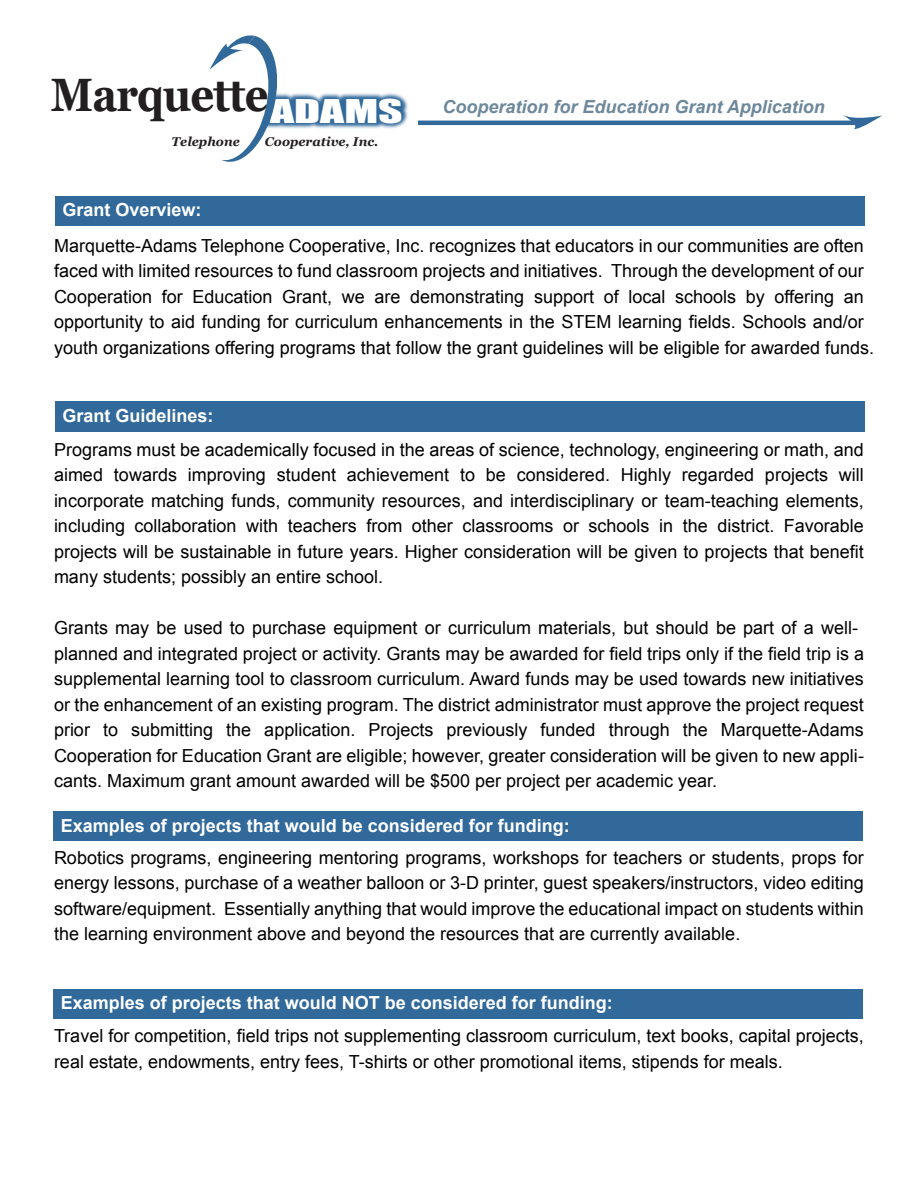
<style>
.page{position:relative;width:918px;height:1188px;background:#fff}
.page>*{position:absolute;margin:0;border:0;box-sizing:border-box;transform-origin:0 0}
.t1{font:700 46.8px "Vani";letter-spacing:-.02em;color:#231f20;scale:.89 1}
.t2{font:18px/25.5px "Arial";color:#000}
.t3{font:700 18px "Arial";color:#fff}
.t4{font:italic 700 18px "Arial";color:#6d889b}
.t5{font:italic 700 12.75px "Georgia";color:#231f20}
</style>
<div class="page">
<img style="left:209px;top:69px;width:254px;height:60px">
<svg style="left:210px;top:35px;width:72px;height:127px"></svg>
<hr style="left:418px;top:121px;width:446px;height:4px;background:#31699b">
<svg style="left:842px;top:115px;width:40px;height:14px"></svg>
<div style="left:55px;top:196px;width:810px;height:30px;background:#31699b"></div>
<div style="left:55px;top:401px;width:810px;height:30px;background:#31699b"></div>
<div style="left:53px;top:811px;width:810px;height:30px;background:#31699b"></div>
<div style="left:53px;top:989px;width:810px;height:30px;background:#31699b"></div>
<h1 class="t1" style="left:51px;top:68px;width:397px">Marquette<sub>ADAMS</sub></h1>
<p class="t5" style="left:172px;top:134px;width:70px">Telephone</p>
<p class="t5" style="left:265px;top:134px;width:115px">Cooperative, Inc.</p>
<p class="t3" style="left:63px;top:198px;width:141px">Grant Overview:</p>
<p class="t4" style="left:443px;top:95px;width:384px">Cooperation for Education Grant Application</p>
<p class="t2" style="left:54px;top:233px;width:822px">Marquette-Adams Telephone Cooperative, Inc. recognizes that educators in our communities are often faced with limited resources to fund classroom projects and initiatives. Through the development of our Cooperation for Education Grant, we are demonstrating support of local schools by offering an opportunity to aid funding for curriculum enhancements in the STEM learning fields. Schools and/or youth organizations offering programs that follow the grant guidelines will be eligible for awarded funds.</p>
<p class="t3" style="left:63px;top:404px;width:153px">Grant Guidelines:</p>
<p class="t2" style="left:54px;top:437px;width:811px;text-align:justify">Programs must be academically focused in the areas of science, technology, engineering or math, and aimed towards improving student achievement to be considered. Highly regarded projects will incorporate matching funds, community resources, and interdisciplinary or team-teaching elements, including collaboration with teachers from other classrooms or schools in the district. Favorable projects will be sustainable in future years. Higher consideration will be given to projects that benefit many students; possibly an entire school.</p>
<p class="t2" style="left:54px;top:615px;width:812px">Grants may be used to purchase equipment or curriculum materials, but should be part of a well&shy;planned and integrated project or activity. Grants may be awarded for field trips only if the field trip is a supplemental learning tool to classroom curriculum. Award funds may be used towards new initiatives or the enhancement of an existing program. The district administrator must approve the project request prior to submitting the application. Projects previously funded through the Marquette-Adams Cooperation for Education Grant are eligible; however, greater consideration will be given to new appli&shy;cants. Maximum grant amount awarded will be $500 per project per academic year.</p>
<p class="t3" style="left:61px;top:813px;width:511px">Examples of projects that would be considered for funding:</p>
<p class="t2" style="left:54px;top:845px;width:811px;text-align:justify">Robotics programs, engineering mentoring programs, workshops for teachers or students, props for energy lessons, purchase of a weather balloon or 3-D printer, guest speakers/instructors, video editing software/equipment. Essentially anything that would improve the educational impact on students within the learning environment above and beyond the resources that are currently available.</p>
<p class="t3" style="left:61px;top:991px;width:554px">Examples of projects that would NOT be considered for funding:</p>
<p class="t2" style="left:54px;top:1023px;width:811px">Travel for competition, field trips not supplementing classroom curriculum, text books, capital projects, real estate, endowments, entry fees, T-shirts or other promotional items, stipends for meals.</p>
</div>
